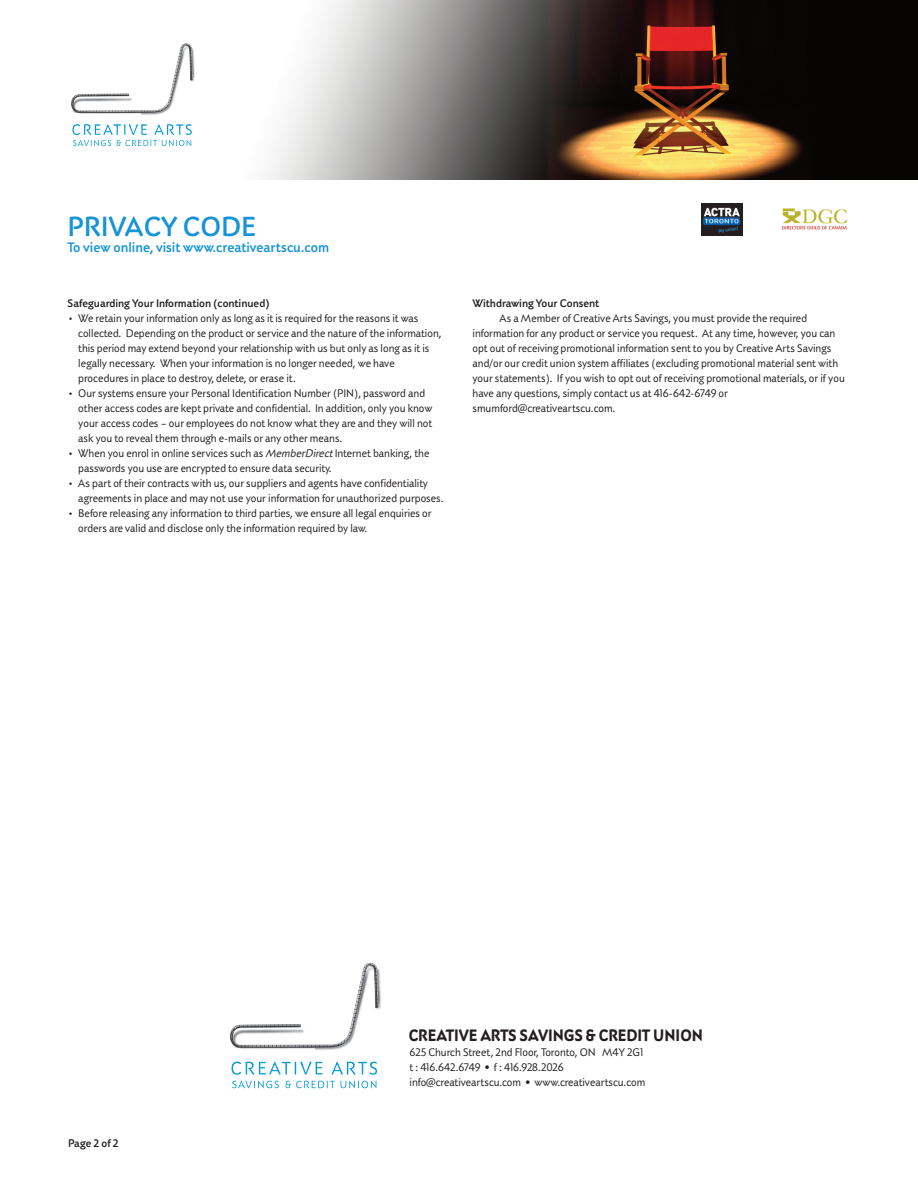
<style>
.page{position:relative;width:918px;height:1188px;background:#fff}
.page>*{position:absolute;margin:0;border:0;box-sizing:border-box;transform-origin:0 0}
.t1{font:500 30px "Adderville ITC";color:#1694d3}
.t2{font:800 18px "Adderville ITC";letter-spacing:-.01em;color:#231f20;scale:.9 1}
.t3{font:500 15px "Adderville ITC";color:#1694d3}
.t4{font:12px/15px "Adderville ITC";color:#231f20}
.t5{font:500 12px "Adderville ITC";color:#231f20}
.s1{font-family:"Hira Kaku Pro W6"}
.s2{font-style:italic}
</style>
<div class="page">
<svg style="left:232px;top:1081px;width:47px;height:7px"></svg>
<svg style="left:285px;top:1081px;width:50px;height:7px"></svg>
<svg style="left:341px;top:1081px;width:35px;height:7px"></svg>
<img style="left:239px;top:968px;width:142px;height:82px">
<svg style="left:232px;top:1061px;width:91px;height:14px"></svg>
<svg style="left:332px;top:1061px;width:45px;height:14px"></svg>
<svg style="left:230px;top:963px;width:148px;height:85px"></svg>
<img style="left:74px;top:0;width:844px;height:180px">
<img style="left:74px;top:34px;width:133px;height:93px">
<svg style="left:72px;top:124px;width:120px;height:22px"></svg>
<svg style="left:71px;top:43px;width:122px;height:70px"></svg>
<img style="left:783px;top:208px;width:64px;height:22px">
<img style="left:701px;top:204px;width:41px;height:31px">
<h1 class="t1" style="left:68px;top:216px;width:190px">PRIVACY CODE</h1>
<p class="t3" style="left:68px;top:242px;width:263px">To view online, visit www.creativeartscu.com</p>
<p class="t5" style="left:68px;top:299px;width:204px">Safeguarding Your Information (continued)</p>
<p class="t4" style="left:78px;top:312px;width:365px;text-indent:-11px"><span class="s1">•</span> We retain your information only as long as it is required for the reasons it was collected. Depending on the product or service and the nature of the information, this period may extend beyond your relationship with us but only as long as it is legally necessary. When your information is no longer needed, we have procedures in place to destroy, delete, or erase it.</p>
<p class="t4" style="left:78px;top:387px;width:356px;text-indent:-11px"><span class="s1">•</span> Our systems ensure your Personal Identification Number (PIN), password and other access codes are kept private and confidential. In addition, only you know your access codes – our employees do not know what they are and they will not ask you to reveal them through e-mails or any other means.</p>
<p class="t4" style="left:78px;top:447px;width:353px;text-indent:-11px"><span class="s1">•</span> When you enrol in online services such as <span class="s2">MemberDirect</span>Internet banking, the passwords you use are encrypted to ensure data security.</p>
<p class="t4" style="left:78px;top:477px;width:367px;text-indent:-11px"><span class="s1">•</span> As part of their contracts with us, our suppliers and agents have confidentiality agreements in place and may not use your information for unauthorized purposes.</p>
<p class="t4" style="left:78px;top:507px;width:355px;text-indent:-11px"><span class="s1">•</span> Before releasing any information to third parties, we ensure all legal enquiries or orders are valid and disclose only the information required by law.</p>
<p class="t5" style="left:473px;top:299px;width:128px">Withdrawing Your Consent</p>
<p class="t4" style="left:472px;top:312px;width:374px;text-indent:27px">As a Member of Creative Arts Savings, you must provide the required information for any product or service you request. At any time, however, you can opt out of receiving promotional information sent to you by Creative Arts Savings and/or our credit union system affiliates (excluding promotional material sent with your statements). If you wish to opt out of receiving promotional materials, or if you have any questions, simply contact us at 416-642-6749 or smumford@creativeartscu.com.</p>
<p class="t5" style="left:68px;top:1139px;width:52px">Page 2 of 2</p>
<h2 class="t2" style="left:409px;top:1029px;width:328px">CREATIVE ARTS SAVINGS &amp; CREDIT UNION</h2>
<p class="t4" style="left:410px;top:1046px;width:237px">625 Church Street, 2nd Floor, Toronto, ON M4Y 2G1 t : 416.642.6749 • f : 416.928.2026 info@creativeartscu.com • www.creativeartscu.com</p>
</div>
